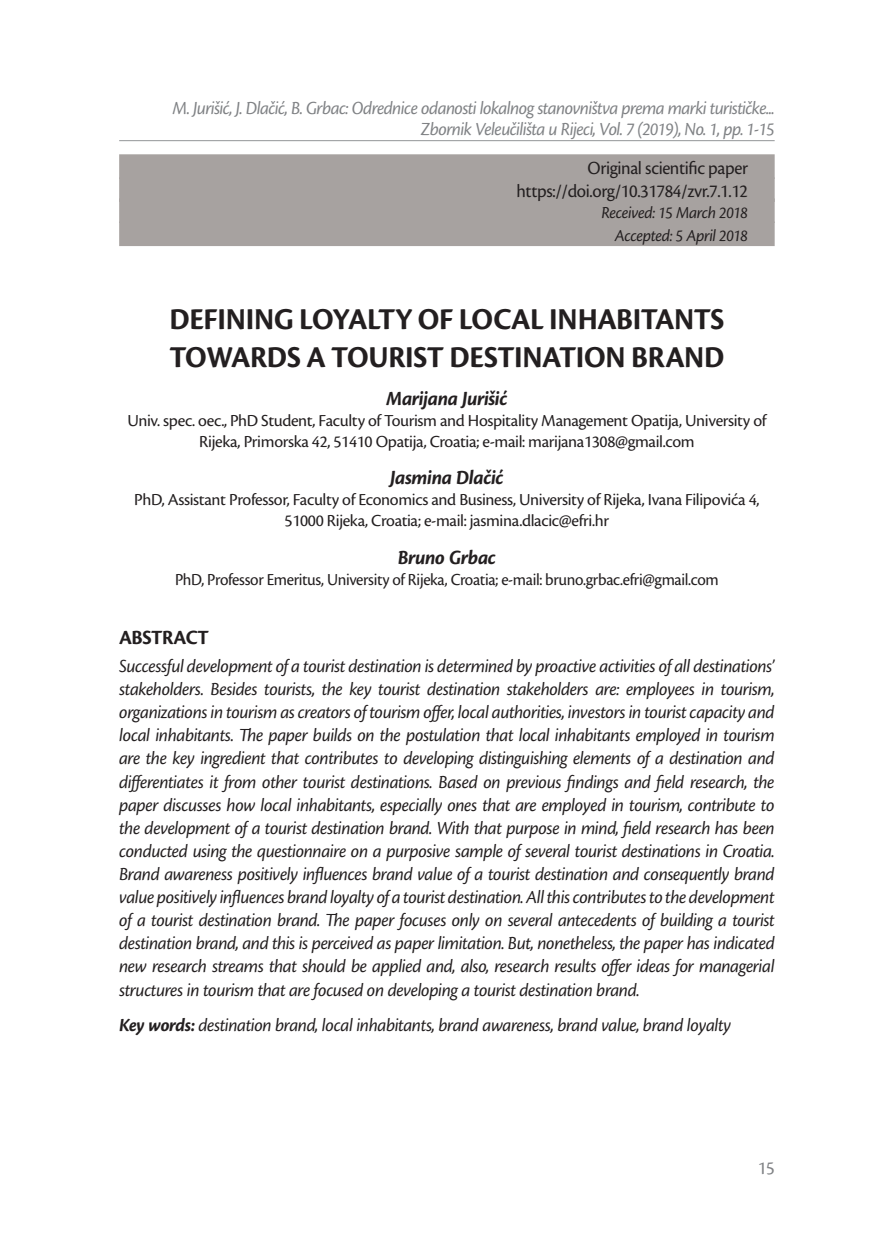
<style>
.page{position:relative;width:874px;height:1241px;background:#fff}
.page>*{position:absolute;margin:0;border:0;box-sizing:border-box;transform-origin:0 0}
.Naslov{font:700 31.5px/37.8px "Cronos Pro";letter-spacing:-.015em;color:#231f20;scale:.96 1}
.t1{font:italic 700 21px "Cronos Pro";letter-spacing:-.025em;color:#231f20;scale:.96 1}
.Sadržaj{font:700 21px "Cronos Pro";letter-spacing:-.025em;color:#231f20;scale:.96 1}
.t2{font:italic 19.25px/23.1px "Cronos Pro";letter-spacing:-.02em;color:#231f20;text-align:justify;scale:.96 1}
.t3{font:italic 19.25px/21px "Cronos Pro";letter-spacing:-.035em;color:#808285;text-align:right;scale:.96 1}
.zaglavlje_iznad_nasl{font:19.25px "Cronos Pro";letter-spacing:-.02em;color:#231f20;scale:.96 1}
.t4{font:19.25px "Cronos Pro";color:#808285;scale:.96 1}
.t5{font:17.5px/21px "Cronos Pro";letter-spacing:-.02em;color:#231f20;text-align:center}
.t6{font:17.5px "Cronos Pro";letter-spacing:-.02em;color:#231f20;scale:.96 1}
.zaglavlje_iznad_nasl-2{font:italic 17.5px "Cronos Pro";letter-spacing:-.02em;color:#231f20;scale:.96 1}
.s1{font-weight:700}
</style>
<div class="page">
<hr style="left:119px;top:140px;width:655px;height:1px;background:#939598">
<div style="left:119px;top:154px;width:655px;height:25px;background:#a7a2a0"></div>
<div style="left:119px;top:177px;width:655px;height:25px;background:#a7a2a0"></div>
<div style="left:119px;top:198px;width:655px;height:25px;background:#a7a2a0"></div>
<div style="left:119px;top:221px;width:655px;height:25px;background:#a7a2a0"></div>
<p class="t3" style="left:172px;top:98px;width:628px">M. Jurišić, J. Dlačić, B. Grbac: Odrednice odanosti lokalnog stanovništva prema marki turističke...<br>Zbornik Veleučilišta u Rijeci, Vol. 7 (2019), No. 1, pp. 1-15</p>
<p class="zaglavlje_iznad_nasl" style="left:587px;top:157px;width:169px">Original scientific paper</p>
<p class="zaglavlje_iznad_nasl" style="left:516px;top:180px;width:242px">https://doi.org/10.31784/zvr.7.1.12</p>
<p class="zaglavlje_iznad_nasl-2" style="left:601px;top:202px;width:154px">Received: 15 March 2018</p>
<p class="zaglavlje_iznad_nasl-2" style="left:614px;top:226px;width:140px">Accepted: 5 April 2018</p>
<p class="Naslov" style="left:169px;top:301px;width:579px">DEFINING LOYALTY OF LOCAL INHABITANTS<br>TOWARDS A TOURIST DESTINATION BRAND</p>
<p class="t1" style="left:386px;top:386px;width:128px">Marijana Jurišić</p>
<p class="t5" style="left:127px;top:409px;width:640px">Univ. spec. oec., PhD Student, Faculty of Tourism and Hospitality Management Opatija, University of<br>Rijeka, Primorska 42, 51410 Opatija, Croatia; e-mail: marijana1308@gmail.com</p>
<p class="t1" style="left:390px;top:465px;width:120px">Jasmina Dlačić</p>
<p class="t5" style="left:134px;top:489px;width:626px">PhD, Assistant Professor, Faculty of Economics and Business, University of Rijeka, Ivana Filipovića 4,<br>51000 Rijeka, Croatia; e-mail: jasmina.dlacic@efri.hr</p>
<p class="t1" style="left:397px;top:545px;width:104px">Bruno Grbac</p>
<p class="t6" style="left:175px;top:569px;width:567px">PhD, Professor Emeritus, University of Rijeka, Croatia; e-mail: bruno.grbac.efri@gmail.com</p>
<p class="Sadržaj" style="left:119px;top:625px;width:95px">ABSTRACT</p>
<p class="t2" style="left:119px;top:654px;width:684px">Successful development of a tourist destination is determined by proactive activities of all destinations’ stakeholders. Besides tourists, the key tourist destination stakeholders are: employees in tourism, organizations in tourism as creators of tourism offer, local authorities, investors in tourist capacity and local inhabitants. The paper builds on the postulation that local inhabitants employed in tourism are the key ingredient that contributes to developing distinguishing elements of a destination and differentiates it from other tourist destinations. Based on previous findings and field research, the paper discusses how local inhabitants, especially ones that are employed in tourism, contribute to the development of a tourist destination brand. With that purpose in mind, field research has been conducted using the questionnaire on a purposive sample of several tourist destinations in Croatia.<br>Brand awareness positively influences brand value of a tourist destination and consequently brand value positively influences brand loyalty of a tourist destination. All this contributes to the development of a tourist destination brand. The paper focuses only on several antecedents of building a tourist destination brand, and this is perceived as paper limitation. But, nonetheless, the paper has indicated new research streams that should be applied and, also, research results offer ideas for managerial structures in tourism that are focused on developing a tourist destination brand.</p>
<p class="t2" style="left:119px;top:1013px;width:638px"><span class="s1">Key words:</span> destination brand, local inhabitants, brand awareness, brand value, brand loyalty</p>
<p class="t4" style="left:757px;top:1156px;width:19px">15</p>
</div>
